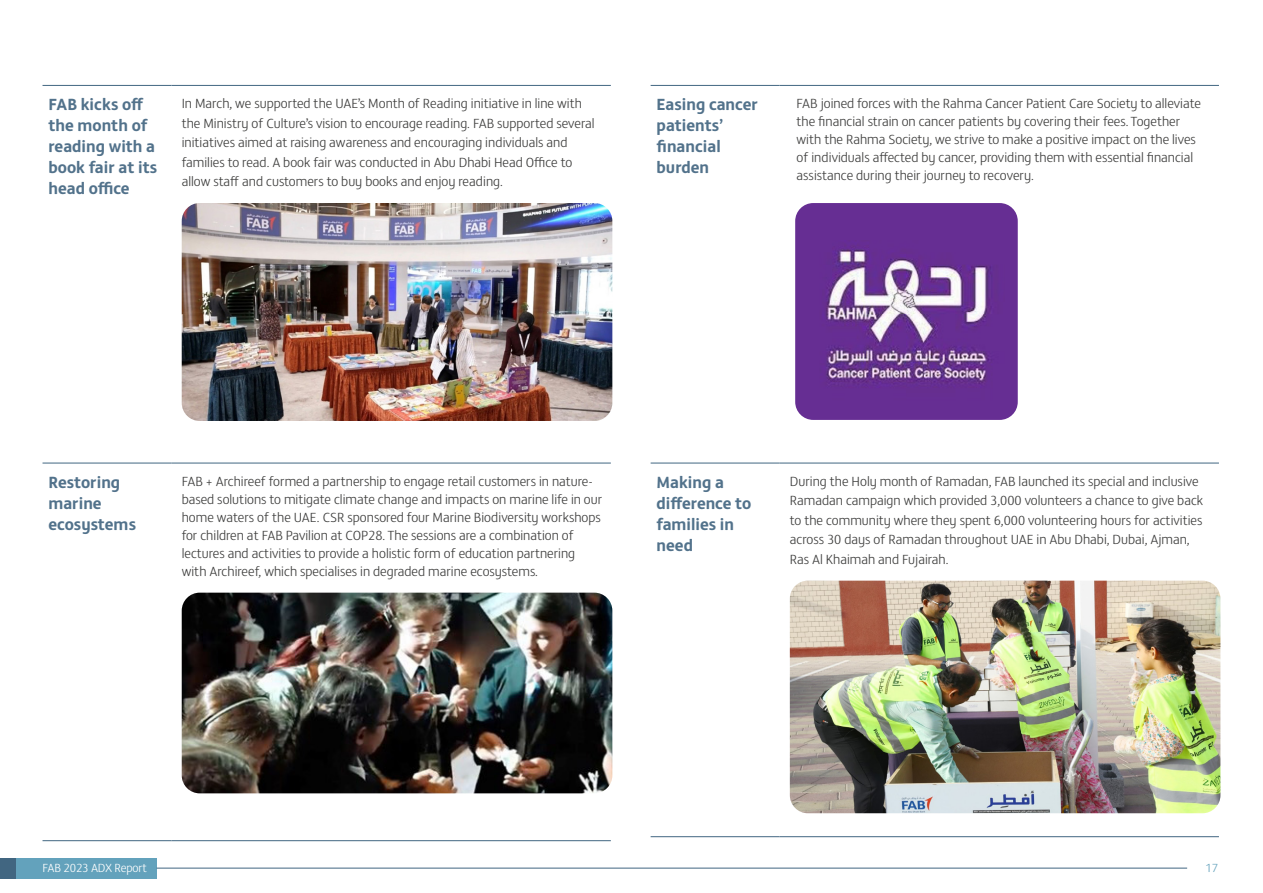
<style>
.page{position:relative;width:1263px;height:893px;background:#fff}
.page>*{position:absolute;margin:0;border:0;box-sizing:border-box;transform-origin:0 0}
.t1{font:700 16.5px/21px "FS Matthew";color:#52728b}
.t2{font:300 13.5px/18px "FS Matthew";color:#3c3c3b}
.t3{font:300 12px "FS Matthew";letter-spacing:-.01em;color:#fff}
.t4{font:300 12px "FS Matthew";color:#63a2bc}
</style>
<div class="page">
<hr style="left:43px;top:85px;width:128px;height:1px;background:#416681">
<hr style="left:171px;top:85px;width:440px;height:1px;background:#416681">
<hr style="left:43px;top:463px;width:128px;height:1px;background:#416681">
<hr style="left:171px;top:463px;width:440px;height:1px;background:#416681">
<hr style="left:43px;top:840px;width:128px;height:1px;background:#416681">
<hr style="left:171px;top:840px;width:440px;height:1px;background:#416681">
<img style="left:182px;top:203px;width:430px;height:218px">
<img style="left:182px;top:593px;width:430px;height:200px">
<hr style="left:651px;top:836px;width:128px;height:1px;background:#416681">
<hr style="left:779px;top:836px;width:440px;height:1px;background:#416681">
<hr style="left:651px;top:85px;width:128px;height:1px;background:#416681">
<hr style="left:779px;top:85px;width:440px;height:1px;background:#416681">
<hr style="left:651px;top:463px;width:128px;height:1px;background:#416681">
<hr style="left:779px;top:463px;width:440px;height:1px;background:#416681">
<img style="left:790px;top:581px;width:430px;height:232px">
<img style="left:795px;top:203px;width:223px;height:217px">
<div style="left:0;top:858px;width:157px;height:20px;background:#63a2bc"></div>
<div style="left:0;top:858px;width:16px;height:20px;background:#416681"></div>
<hr style="left:157px;top:868px;width:1030px;height:1px;background:#416681">
<p class="t1" style="left:49px;top:93px;width:110px">FAB kicks off the month of reading with a book fair at its head office</p>
<p class="t2" style="left:182px;top:93px;width:414px;line-height:19.5px">In March, we supported the UAE’s Month of Reading initiative in line with the Ministry of Culture’s vision to encourage reading. FAB supported several initiatives aimed at raising awareness and encouraging individuals and families to read. A book fair was conducted in Abu Dhabi Head Office to allow staff and customers to buy books and enjoy reading.</p>
<p class="t1" style="left:657px;top:93px;width:103px">Easing cancer patients’ financial burden</p>
<p class="t2" style="left:796px;top:94px;width:406px">FAB joined forces with the Rahma Cancer Patient Care Society to alleviate the financial strain on cancer patients by covering their fees. Together with the Rahma Society, we strive to make a positive impact on the lives of individuals affected by cancer, providing them with essential financial assistance during their journey to recovery.</p>
<p class="t1" style="left:49px;top:470px;width:89px">Restoring marine ecosystems</p>
<p class="t2" style="left:182px;top:471px;width:422px">FAB + Archireef formed a partnership to engage retail customers in nature&shy;based solutions to mitigate climate change and impacts on marine life in our home waters of the UAE. CSR sponsored four Marine Biodiversity workshops for children at FAB Pavilion at COP28. The sessions are a combination of lectures and activities to provide a holistic form of education partnering with Archireef, which specialises in degraded marine ecosystems.</p>
<p class="t1" style="left:657px;top:470px;width:96px">Making a difference to families in need</p>
<p class="t2" style="left:790px;top:471px;width:415px;line-height:19.5px">During the Holy month of Ramadan, FAB launched its special and inclusive Ramadan campaign which provided 3,000 volunteers a chance to give back to the community where they spent 6,000 volunteering hours for activities across 30 days of Ramadan throughout UAE in Abu Dhabi, Dubai, Ajman, Ras Al Khaimah and Fujairah.</p>
<p class="t3" style="left:43px;top:859px;width:106px">FAB 2023 ADX Report</p>
<p class="t4" style="left:1205px;top:859px;width:14px">17</p>
</div>
